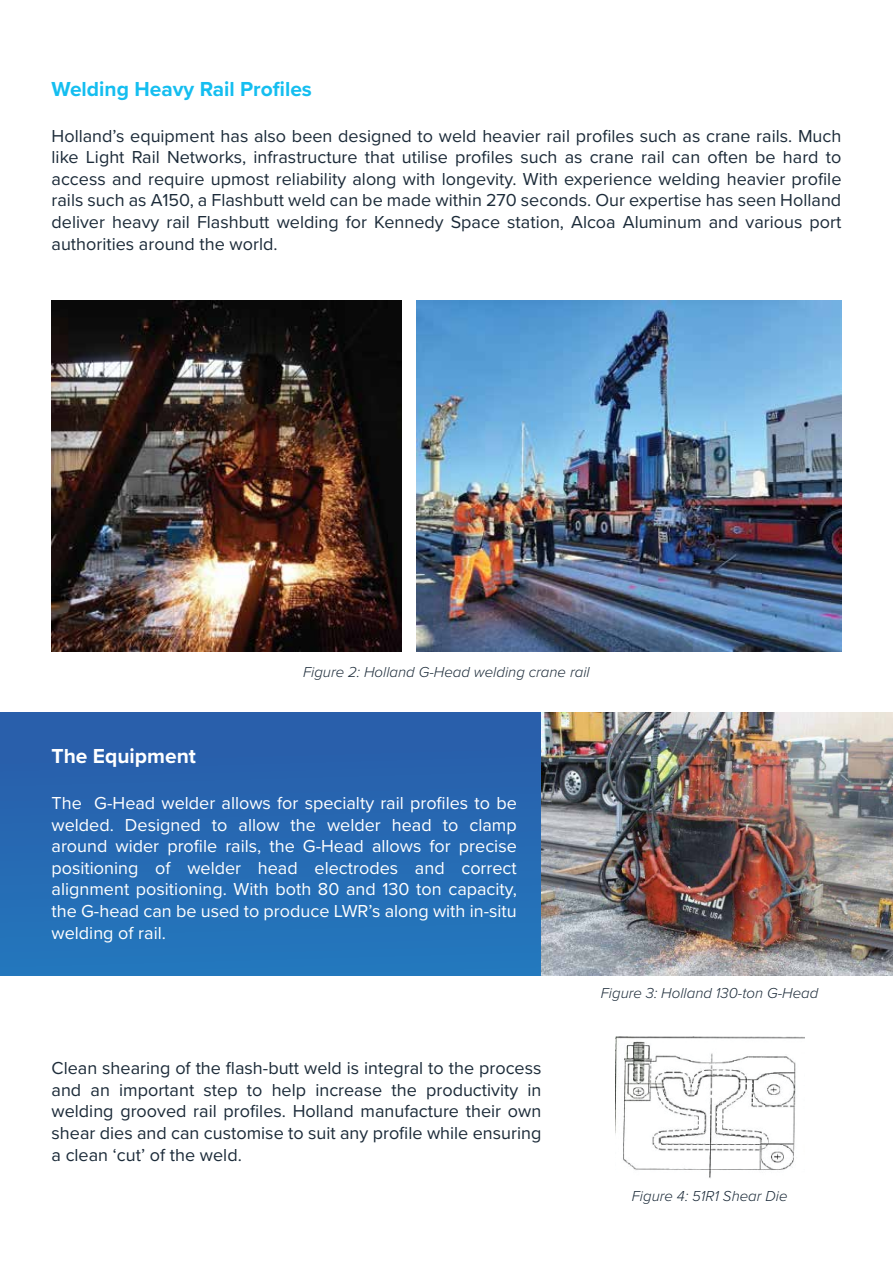
<style>
.page{position:relative;width:893px;height:1263px;background:#fff}
.page>*{position:absolute;margin:0;border:0;box-sizing:border-box;transform-origin:0 0}
.t1{font:700 21px "Proxima Nova";color:#15bef0}
.t2{font:700 21px "Proxima Nova";color:#fff}
.t3{font:18px/21.6px "Proxima Nova";color:#1c2b39;text-align:justify}
.t4{font:18px/21.6px "Proxima Nova";color:#fff;text-align:justify}
.t5{font:italic 300 15px "Proxima Nova";color:#1c2b39}
</style>
<div class="page">
<div style="left:0;top:713px;width:893px;height:262px;background:linear-gradient(to bottom,#2a5ca9,#2378bd)"></div>
<img style="left:52px;top:300px;width:350px;height:351px">
<img style="left:417px;top:300px;width:424px;height:351px">
<img style="left:541px;top:713px;width:352px;height:262px">
<img style="left:615px;top:1037px;width:189px;height:142px">
<p class="t1" style="left:52px;top:73px;width:262px">Welding Heavy Rail Profiles</p>
<p class="t3" style="left:52px;top:124px;width:791px">Holland’s equipment has also been designed to weld heavier rail profiles such as crane rails. Much like Light Rail Networks, infrastructure that utilise profiles such as crane rail can often be hard to access and require upmost reliability along with longevity. With experience welding heavier profile rails such as A150, a Flashbutt weld can be made within 270 seconds. Our expertise has seen Holland deliver heavy rail Flashbutt welding for Kennedy Space station, Alcoa Aluminum and various port authorities around the world.</p>
<p class="t5" style="left:303px;top:661px;width:288px">Figure 2: Holland G-Head welding crane rail</p>
<p class="t2" style="left:52px;top:741px;width:146px">The Equipment</p>
<p class="t4" style="left:52px;top:791px;width:467px">The G-Head welder allows for specialty rail profiles to be welded. Designed to allow the welder head to clamp around wider profile rails, the G-Head allows for precise positioning of welder head electrodes and correct alignment positioning. With both 80 and 130 ton capacity, the G-head can be used to produce LWR’s along with in-situ welding of rail.</p>
<p class="t3" style="left:52px;top:1056px;width:491px">Clean shearing of the flash-butt weld is integral to the process and an important step to help increase the productivity in welding grooved rail profiles. Holland manufacture their own shear dies and can customise to suit any profile while ensuring a clean ‘cut’ of the weld.</p>
<p class="t5" style="left:601px;top:982px;width:219px">Figure 3: Holland 130-ton G-Head</p>
<p class="t5" style="left:632px;top:1185px;width:157px">Figure 4: 51R1 Shear Die</p>
</div>
